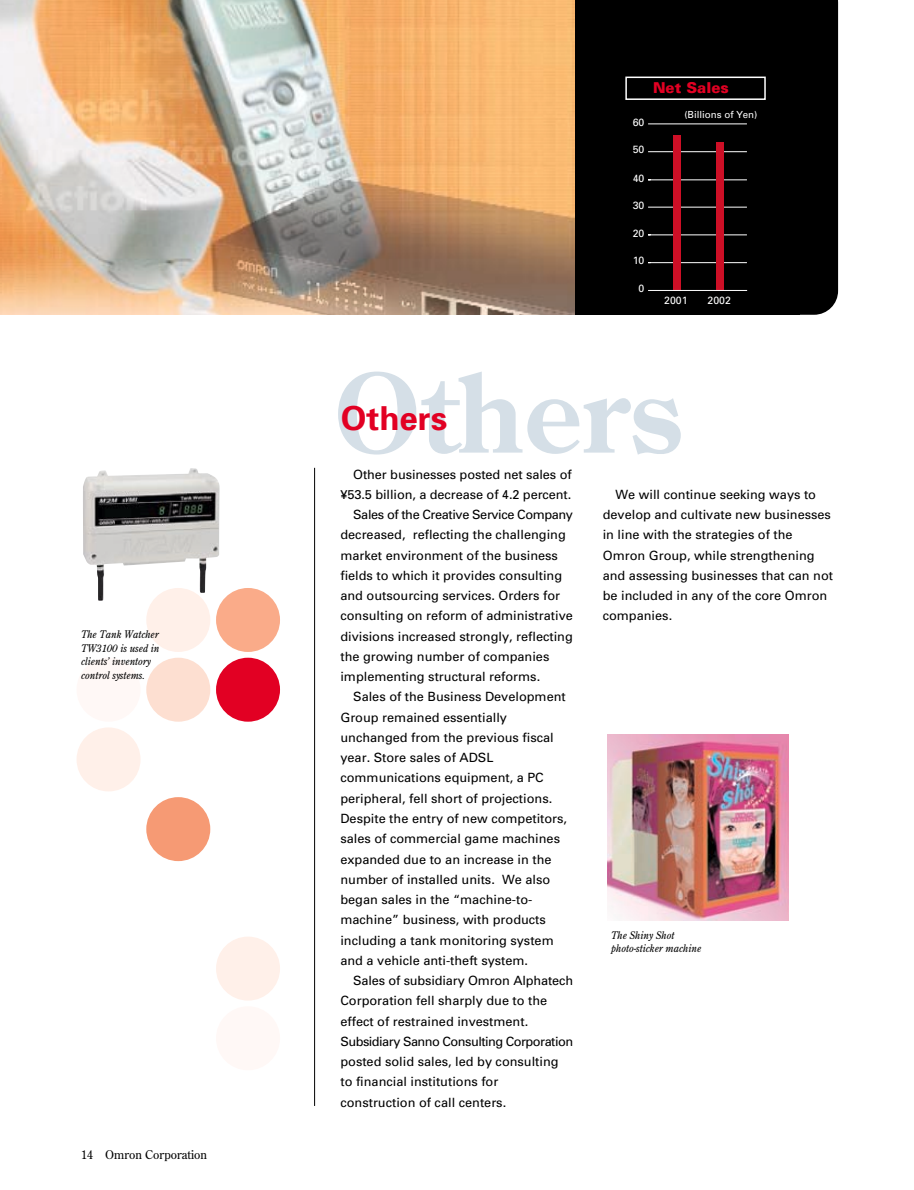
<style>
.page{position:relative;width:914px;height:1190px;background:#fff}
.page>*{position:absolute;margin:0;border:0;box-sizing:border-box;transform-origin:0 0}
.t1{font:700 108px "Century Old Style";color:#d5dfe7}
.t2{font:700 33px "Univers";color:#e20023}
.t3{font:900 15px "Univers";color:#e20023}
.t4{font:12.75px/20.2px "Univers";color:#000}
.t5{font:12.75px "Univers";letter-spacing:-.04em;color:#000}
.t6{font:12.75px "Univers";letter-spacing:-.03em;color:#000}
.t7{font:12px "Century Old Style";color:#000}
.t8{font:italic 10.5px/13.5px "Century Old Style";color:#000;scale:.95 1}
.t9{font:10.5px "Univers";color:#fff}
.t10{font:9.75px "Univers";color:#fff}
</style>
<div class="page">
<div style="left:146px;top:588px;width:64px;height:64px;background:#fff0e9;border-radius:50%"></div>
<div style="left:216px;top:588px;width:64px;height:64px;background:#faab89;border-radius:50%"></div>
<div style="left:77px;top:727px;width:63px;height:64px;background:#fff0e9;border-radius:50%"></div>
<div style="left:216px;top:1006px;width:64px;height:64px;background:#fff8f6;border-radius:50%"></div>
<div style="left:77px;top:657px;width:63px;height:64px;background:#fff8f6;border-radius:50%"></div>
<div style="left:146px;top:657px;width:64px;height:64px;background:#fddfd1;border-radius:50%"></div>
<div style="left:216px;top:657px;width:64px;height:64px;background:#e20023;border-radius:50%"></div>
<div style="left:146px;top:797px;width:64px;height:64px;background:#f69a74;border-radius:50%"></div>
<div style="left:216px;top:936px;width:64px;height:64px;background:#fff0e9;border-radius:50%"></div>
<div style="left:799px;top:0;width:39px;height:315px;background:#000"></div>
<div style="left:0;top:0;width:799px;height:315px;background:#000"></div>
<img style="left:0;top:0;width:574px;height:315px">
<hr style="left:648px;top:262px;width:99px;height:1px;background:#fff">
<hr style="left:648px;top:234px;width:99px;height:1px;background:#fff">
<hr style="left:648px;top:207px;width:99px;height:1px;background:#fff">
<hr style="left:648px;top:179px;width:99px;height:1px;background:#fff">
<hr style="left:648px;top:151px;width:99px;height:1px;background:#fff">
<hr style="left:648px;top:123px;width:99px;height:1px;background:#fff">
<div style="left:673px;top:135px;width:7px;height:155px;background:#cd0f26"></div>
<div style="left:716px;top:142px;width:7px;height:148px;background:#cd0f26"></div>
<hr style="left:648px;top:290px;width:99px;height:1px;background:#fff">
<hr style="left:314px;top:468px;width:1px;height:638px;background:#000">
<div style="left:625px;top:77px;width:140px;height:23px;border:2px solid #fff"></div>
<img style="left:607px;top:734px;width:181px;height:187px">
<img style="left:83px;top:468px;width:136px;height:132px">
<p class="t8" style="left:81px;top:628px;width:84px">The Tank Watcher<br>TW3100 is used in clients’ inventory control systems.</p>
<p class="t7" style="left:81px;top:1150px;width:128px">14 Omron Corporation</p>
<p class="t9" style="left:632px;top:118px;width:13px">60</p>
<p class="t9" style="left:632px;top:146px;width:13px">50</p>
<p class="t9" style="left:632px;top:174px;width:13px">40</p>
<p class="t9" style="left:632px;top:201px;width:13px">30</p>
<p class="t9" style="left:632px;top:229px;width:13px">20</p>
<p class="t9" style="left:632px;top:257px;width:13px">10</p>
<p class="t9" style="left:638px;top:285px;width:7px">0</p>
<p class="t3" style="left:653px;top:82px;width:77px">Net Sales</p>
<p class="t10" style="left:684px;top:111px;width:75px">(Billions of Yen)</p>
<p class="t9" style="left:664px;top:297px;width:25px">2001</p>
<p class="t9" style="left:707px;top:297px;width:25px">2002</p>
<h1 class="t1" style="left:333px;top:371px;width:351px">Others</h1>
<h2 class="t2" style="left:341px;top:406px;width:108px">Others</h2>
<p class="t4" style="left:353px;top:465px;width:220px">Other businesses posted net sales of</p>
<p class="t4" style="left:340px;top:485px;width:232px">¥53.5 billion, a decrease of 4.2 percent.</p>
<p class="t6" style="left:353px;top:510px;width:221px">Sales of the Creative Service Company</p>
<p class="t4" style="left:340px;top:526px;width:227px">decreased, reflecting the challenging</p>
<p class="t4" style="left:340px;top:546px;width:219px">market environment of the business</p>
<p class="t4" style="left:340px;top:566px;width:223px">fields to which it provides consulting</p>
<p class="t4" style="left:340px;top:586px;width:221px">and outsourcing services. Orders for</p>
<p class="t4" style="left:340px;top:607px;width:234px">consulting on reform of administrative</p>
<p class="t4" style="left:340px;top:627px;width:234px">divisions increased strongly, reflecting</p>
<p class="t4" style="left:340px;top:647px;width:210px">the growing number of companies</p>
<p class="t4" style="left:340px;top:667px;width:201px">implementing structural reforms.</p>
<p class="t4" style="left:353px;top:688px;width:214px">Sales of the Business Development</p>
<p class="t4" style="left:340px;top:708px;width:168px">Group remained essentially</p>
<p class="t4" style="left:340px;top:728px;width:215px">unchanged from the previous fiscal</p>
<p class="t4" style="left:340px;top:748px;width:155px">year. Store sales of ADSL</p>
<p class="t4" style="left:340px;top:769px;width:205px">communications equipment, a PC</p>
<p class="t4" style="left:340px;top:789px;width:213px">peripheral, fell short of projections.</p>
<p class="t4" style="left:340px;top:809px;width:228px">Despite the entry of new competitors,</p>
<p class="t4" style="left:340px;top:829px;width:221px">sales of commercial game machines</p>
<p class="t4" style="left:340px;top:850px;width:213px">expanded due to an increase in the</p>
<p class="t4" style="left:340px;top:870px;width:211px">number of installed units. We also</p>
<p class="t4" style="left:340px;top:890px;width:193px">began sales in the “machine-to-</p>
<p class="t4" style="left:340px;top:910px;width:207px">machine” business, with products</p>
<p class="t4" style="left:340px;top:931px;width:215px">including a tank monitoring system</p>
<p class="t4" style="left:340px;top:951px;width:189px">and a vehicle anti-theft system.</p>
<p class="t4" style="left:353px;top:971px;width:221px">Sales of subsidiary Omron Alphatech</p>
<p class="t4" style="left:340px;top:991px;width:208px">Corporation fell sharply due to the</p>
<p class="t4" style="left:340px;top:1012px;width:189px">effect of restrained investment.</p>
<p class="t5" style="left:340px;top:1036px;width:234px">Subsidiary Sanno Consulting Corporation</p>
<p class="t4" style="left:340px;top:1052px;width:220px">posted solid sales, led by consulting</p>
<p class="t4" style="left:340px;top:1072px;width:159px">to financial institutions for</p>
<p class="t4" style="left:340px;top:1093px;width:167px">construction of call centers.</p>
<p class="t4" style="left:602px;top:485px;width:232px;text-indent:13px">We will continue seeking ways to develop and cultivate new businesses in line with the strategies of the<br>Omron Group, while strengthening and assessing businesses that can not be included in any of the core Omron companies.</p>
<p class="t8" style="left:611px;top:929px;width:96px">The Shiny Shot photo-sticker machine</p>
</div>
